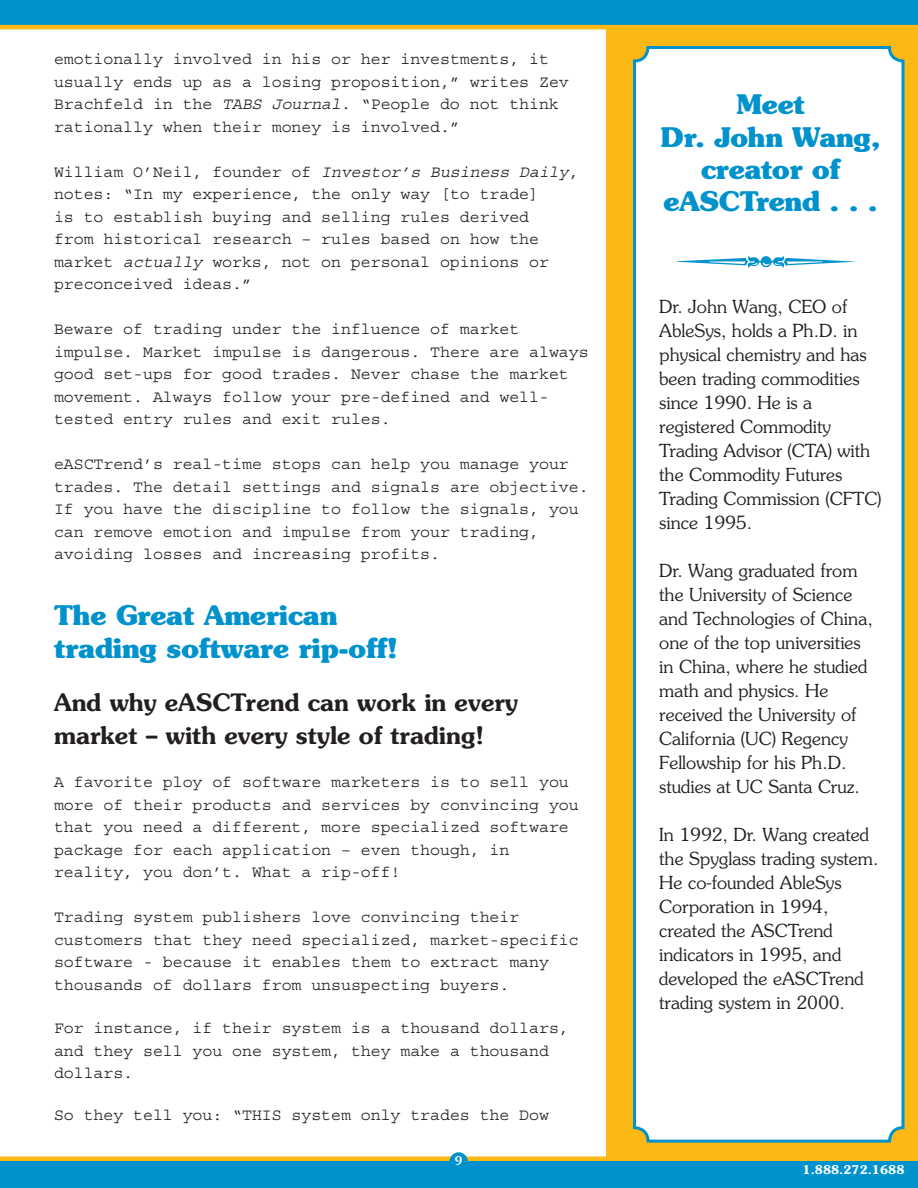
<style>
.page{position:relative;width:918px;height:1188px;background:#fff}
.page>*{position:absolute;margin:0;border:0;box-sizing:border-box;transform-origin:0 0}
.t1{font:700 27px/32.4px "Souvenir";color:#0092cc}
.t2{font:600 24px/33px "Souvenir";color:#231f20}
.t3{font:300 18px/24px "Souvenir";color:#231f20}
.t4{font:16.5px/22.5px "Courier Std";color:#231f20}
.t5{font:600 12px "Souvenir";color:#fff}
.s1{font-style:italic}
</style>
<div class="page">
<div style="left:0;top:1156px;width:918px;height:5px;background:#fcb814"></div>
<div style="left:0;top:0;width:918px;height:27px;background:#0092cc"></div>
<div style="left:0;top:1161px;width:918px;height:27px;background:#0092cc"></div>
<div style="left:449px;top:1152px;width:19px;height:19px;background:#0092cc;border-radius:50%"></div>
<hr style="left:0;top:25px;width:918px;height:4px;background:#fcb814">
<div style="left:607px;top:27px;width:311px;height:1133px;background:#fcb814"></div>
<div style="left:634px;top:47px;width:269px;height:1094px;background:#fff;border-radius:13px"></div>
<div style="left:633px;top:46px;width:271px;height:1097px;border:3px solid #0092cc;border-radius:13px"></div>
<svg style="left:677px;top:256px;width:178px;height:12px"></svg>
<p class="t4" style="left:54px;top:48px;width:516px">emotionally involved in his or her investments, it usually ends up as a losing proposition,” writes Zev Brachfeld in the <span class="s1">TABS Journal</span>. “People do not think rationally when their money is involved.”</p>
<p class="t4" style="left:54px;top:161px;width:526px">William O’Neil, founder of <span class="s1">Investor’s Business Daily</span>, notes: “In my experience, the only way [to trade]<br>is to establish buying and selling rules derived<br>from historical research – rules based on how the market <span class="s1">actually</span> works, not on personal opinions or preconceived ideas.”</p>
<p class="t4" style="left:54px;top:318px;width:536px">Beware of trading under the influence of market impulse. Market impulse is dangerous. There are always good set-ups for good trades. Never chase the market movement. Always follow your pre-defined and well&shy;tested entry rules and exit rules.</p>
<p class="t4" style="left:54px;top:453px;width:536px">eASCTrend’s real-time stops can help you manage your trades. The detail settings and signals are objective.<br>If you have the discipline to follow the signals, you can remove emotion and impulse from your trading, avoiding losses and increasing profits.</p>
<h1 class="t1" style="left:54px;top:599px;width:345px;line-height:33px">The Great American trading software rip-off!</h1>
<h2 class="t2" style="left:54px;top:686px;width:465px">And why eASCTrend can work in every market – with every style of trading!</h2>
<p class="t4" style="left:54px;top:771px;width:526px">A favorite ploy of software marketers is to sell you more of their products and services by convincing you that you need a different, more specialized software package for each application – even though, in reality, you don’t. What a rip-off!</p>
<p class="t4" style="left:54px;top:906px;width:526px">Trading system publishers love convincing their customers that they need specialized, market-specific software - because it enables them to extract many thousands of dollars from unsuspecting buyers.</p>
<p class="t4" style="left:54px;top:1017px;width:516px">For instance, if their system is a thousand dollars, and they sell you one system, they make a thousand dollars.</p>
<p class="t4" style="left:54px;top:1104px;width:497px">So they tell you: “THIS system only trades the Dow</p>
<h1 class="t1" style="left:661px;top:88px;width:221px;text-align:center">Meet<br>Dr. John Wang, creator of eASCTrend . . .</h1>
<p class="t3" style="left:659px;top:295px;width:224px">Dr. John Wang, CEO of<br>AbleSys, holds a Ph.D. in physical chemistry and has been trading commodities since 1990. He is a registered Commodity<br>Trading Advisor (CTA) with the Commodity Futures<br>Trading Commission (CFTC) since 1995.</p>
<p class="t3" style="left:659px;top:559px;width:215px">Dr. Wang graduated from the University of Science and Technologies of China, one of the top universities in China, where he studied math and physics. He received the University of<br>California (UC) Regency<br>Fellowship for his Ph.D. studies at UC Santa Cruz.</p>
<p class="t3" style="left:659px;top:823px;width:221px">In 1992, Dr. Wang created the Spyglass trading system.<br>He co-founded AbleSys<br>Corporation in 1994, created the ASCTrend indicators in 1995, and developed the eASCTrend trading system in 2000.</p>
<p class="t5" style="left:803px;top:1162px;width:103px">1.888.272.1688</p>
</div>
